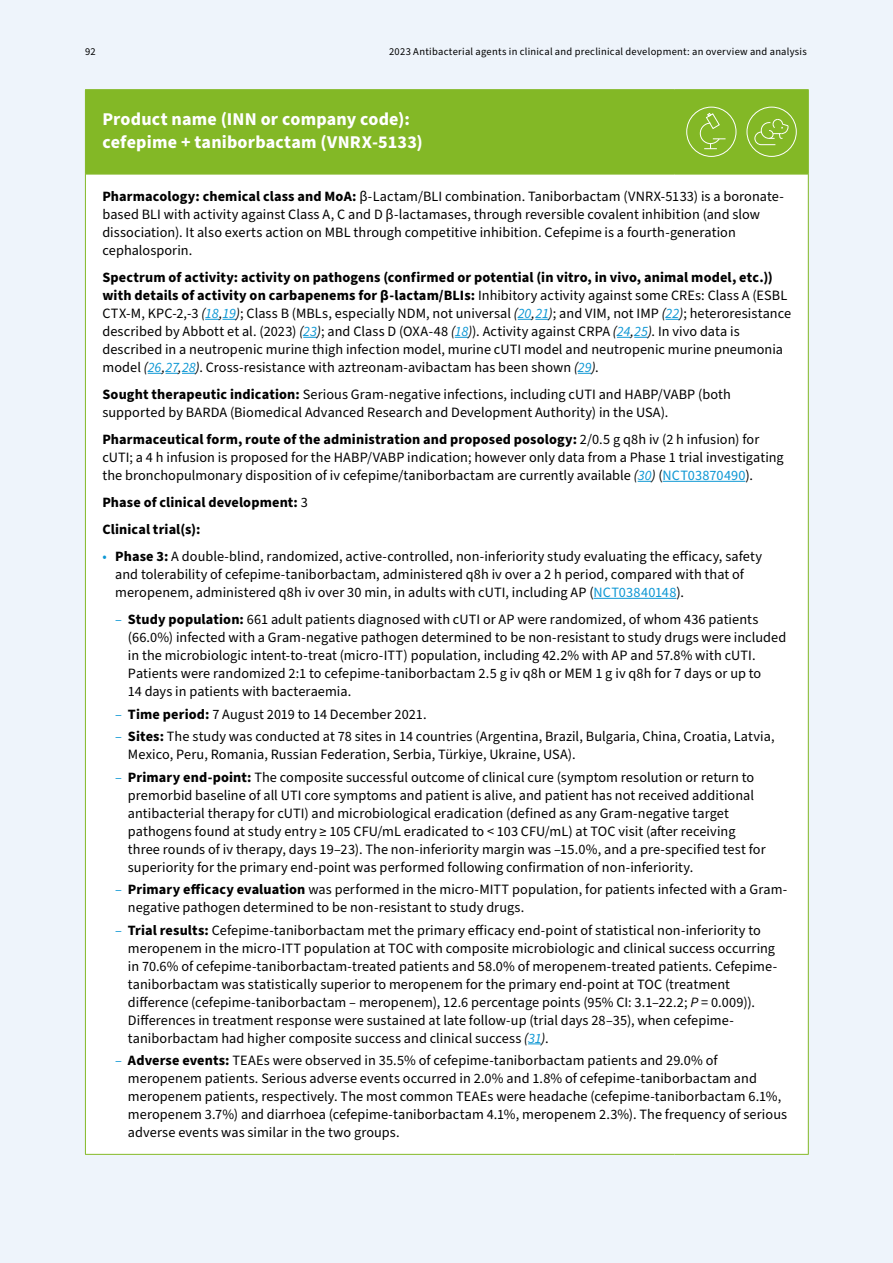
<style>
.page{position:relative;width:893px;height:1263px;background:#eef4fb}
.page>*{position:absolute;margin:0;border:0;box-sizing:border-box;transform-origin:0 0}
.t1{font:700 18px/22.5px "Source Sans Pro";letter-spacing:.01em;color:#fff}
.t2{font:14.25px/18px "Source Sans Pro";letter-spacing:.005em;color:#000}
.t3{font:700 14.25px/27px "Source Sans Pro";letter-spacing:.005em;color:#000}
.t4{font:10.5px "Source Sans Pro";letter-spacing:.025em;color:#000}
.s1{font-weight:700}
.s2{font-style:italic}
.s3{font-style:italic;color:#0d97d4}
.s4{color:#0d97d4}
.s5{font-weight:400}
</style>
<div class="page">
<div style="left:86px;top:90px;width:722px;height:83px;background:#83b826"></div>
<div style="left:85px;top:174px;width:723px;height:980px;background:#fff"></div>
<hr style="left:674px;top:90px;width:1px;height:83px;background:#83b826">
<hr style="left:85px;top:89px;width:590px;height:1px;background:#83b826">
<hr style="left:85px;top:90px;width:1px;height:84px;background:#83b826">
<hr style="left:675px;top:89px;width:134px;height:1px;background:#83b826">
<hr style="left:808px;top:90px;width:1px;height:84px;background:#83b826">
<hr style="left:86px;top:173px;width:589px;height:2px;background:#83b826">
<hr style="left:675px;top:173px;width:133px;height:2px;background:#83b826">
<hr style="left:85px;top:174px;width:1px;height:980px;background:#83b826">
<hr style="left:808px;top:174px;width:1px;height:980px;background:#83b826">
<hr style="left:85px;top:1154px;width:590px;height:1px;background:#83b826">
<hr style="left:675px;top:1154px;width:134px;height:1px;background:#83b826">
<div style="left:747px;top:107px;width:50px;height:50px;border:1px solid #fff;border-radius:50%"></div>
<svg style="left:754px;top:119px;width:35px;height:27px"></svg>
<div style="left:686px;top:107px;width:50px;height:50px;border:1px solid #fff;border-radius:50%"></div>
<svg style="left:699px;top:112px;width:26px;height:37px"></svg>
<svg style="left:205px;top:319px;width:31px;height:1px"></svg>
<svg style="left:518px;top:319px;width:31px;height:1px"></svg>
<svg style="left:666px;top:319px;width:13px;height:1px"></svg>
<svg style="left:303px;top:337px;width:14px;height:1px"></svg>
<svg style="left:455px;top:337px;width:13px;height:1px"></svg>
<svg style="left:617px;top:337px;width:31px;height:1px"></svg>
<svg style="left:148px;top:373px;width:48px;height:1px"></svg>
<svg style="left:578px;top:373px;width:13px;height:1px"></svg>
<svg style="left:638px;top:481px;width:13px;height:1px"></svg>
<hr style="left:663px;top:481px;width:82px;height:1px;background:#0d97d4">
<hr style="left:594px;top:598px;width:82px;height:1px;background:#0d97d4">
<svg style="left:528px;top:1043px;width:13px;height:1px"></svg>
<p class="t4" style="left:85px;top:46px;width:12px">92</p>
<p class="t4" style="left:389px;top:48px;width:419px">2023 Antibacterial agents in clinical and preclinical development: an overview and analysis</p>
<p class="t1" style="left:102px;top:109px;width:322px">Product name (INN or company code): cefepime + taniborbactam (VNRX-5133)</p>
<p class="t2" style="left:102px;top:188px;width:683px"><span class="s1">Pharmacology: chemical class and MoA:</span> β-Lactam/BLI combination. Taniborbactam (VNRX-5133) is a boronate&shy;based BLI with activity against Class A, C and D β-lactamases, through reversible covalent inhibition (and slow dissociation). It also exerts action on MBL through competitive inhibition. Cefepime is a fourth-generation cephalosporin.</p>
<p class="t2" style="left:102px;top:269px;width:690px"><span class="s1">Spectrum of activity: activity on pathogens (confirmed or potential (in vitro, in vivo, animal model, etc.)) with details of activity on carbapenems for β-lactam/BLIs:</span> Inhibitory activity against some CREs: Class A (ESBL CTX-M, KPC-2,-3 <span class="s2">(</span><span class="s3">18</span><span class="s2">,</span><span class="s3">19</span><span class="s2">)</span>; Class B (MBLs, especially NDM, not universal <span class="s2">(</span><span class="s3">20</span><span class="s2">,</span><span class="s3">21</span><span class="s2">)</span>; and VIM, not IMP <span class="s2">(</span><span class="s3">22</span><span class="s2">)</span>; heteroresistance described by Abbott et al. (2023) <span class="s2">(</span><span class="s3">23</span><span class="s2">)</span>; and Class D (OXA-48 <span class="s2">(</span><span class="s3">18</span><span class="s2">)</span>). Activity against CRPA <span class="s2">(</span><span class="s3">24</span><span class="s2">,</span><span class="s3">25</span><span class="s2">)</span>. In vivo data is described in a neutropenic murine thigh infection model, murine cUTI model and neutropenic murine pneumonia model <span class="s2">(</span><span class="s3">26</span><span class="s2">,</span><span class="s3">27</span><span class="s2">,</span><span class="s3">28</span><span class="s2">)</span>. Cross-resistance with aztreonam-avibactam has been shown <span class="s2">(</span><span class="s3">29</span><span class="s2">)</span>.</p>
<p class="t2" style="left:102px;top:386px;width:630px"><span class="s1">Sought therapeutic indication:</span> Serious Gram-negative infections, including cUTI and HABP/VABP (both supported by BARDA (Biomedical Advanced Research and Development Authority) in the USA).</p>
<p class="t2" style="left:102px;top:431px;width:683px"><span class="s1">Pharmaceutical form, route of the administration and proposed posology:</span> 2/0.5 g q8h iv (2 h infusion) for cUTI; a 4 h infusion is proposed for the HABP/VABP indication; however only data from a Phase 1 trial investigating the bronchopulmonary disposition of iv cefepime/taniborbactam are currently available <span class="s2">(</span><span class="s3">30</span><span class="s2">)</span> (<span class="s4">NCT03870490</span>).</p>
<p class="t3" style="left:102px;top:490px;width:207px">Phase of clinical development: <span class="s5">3<br></span>Clinical trial(s):</p>
<p class="t2" style="left:115px;top:548px;width:648px;text-indent:-13px"><span class="s4">•</span> <span class="s1">Phase 3:</span> A double-blind, randomized, active-controlled, non-inferiority study evaluating the efficacy, safety and tolerability of cefepime-taniborbactam, administered q8h iv over a 2 h period, compared with that of meropenem, administered q8h iv over 30 min, in adults with cUTI, including AP (<span class="s4">NCT03840148</span>).</p>
<p class="t2" style="left:128px;top:611px;width:660px;text-indent:-13px"><span class="s4">–</span> <span class="s1">Study population:</span> 661 adult patients diagnosed with cUTI or AP were randomized, of whom 436 patients (66.0%) infected with a Gram-negative pathogen determined to be non-resistant to study drugs were included in the microbiologic intent-to-treat (micro-ITT) population, including 42.2% with AP and 57.8% with cUTI.<br>Patients were randomized 2:1 to cefepime-taniborbactam 2.5 g iv q8h or MEM 1 g iv q8h for 7 days or up to<br>14 days in patients with bacteraemia.</p>
<p class="t2" style="left:115px;top:705px;width:313px"><span class="s4">–</span> <span class="s1">Time period:</span> 7 August 2019 to 14 December 2021.</p>
<p class="t2" style="left:128px;top:728px;width:648px;text-indent:-13px"><span class="s4">–</span> <span class="s1">Sites:</span> The study was conducted at 78 sites in 14 countries (Argentina, Brazil, Bulgaria, China, Croatia, Latvia,<br>Mexico, Peru, Romania, Russian Federation, Serbia, Türkiye, Ukraine, USA).</p>
<p class="t2" style="left:128px;top:768px;width:639px;text-indent:-13px"><span class="s4">–</span> <span class="s1">Primary end-point:</span> The composite successful outcome of clinical cure (symptom resolution or return to premorbid baseline of all UTI core symptoms and patient is alive, and patient has not received additional antibacterial therapy for cUTI) and microbiological eradication (defined as any Gram-negative target pathogens found at study entry ≥ 105 CFU/mL eradicated to &lt; 103 CFU/mL) at TOC visit (after receiving three rounds of iv therapy, days 19–23). The non-inferiority margin was –15.0%, and a pre-specified test for superiority for the primary end-point was performed following confirmation of non-inferiority.</p>
<p class="t2" style="left:128px;top:881px;width:661px;text-indent:-13px"><span class="s4">–</span> <span class="s1">Primary efficacy evaluation</span> was performed in the micro-MITT population, for patients infected with a Gram&shy;negative pathogen determined to be non-resistant to study drugs.</p>
<p class="t2" style="left:128px;top:921px;width:651px;text-indent:-13px"><span class="s4">–</span> <span class="s1">Trial results:</span> Cefepime-taniborbactam met the primary efficacy end-point of statistical non-inferiority to meropenem in the micro-ITT population at TOC with composite microbiologic and clinical success occurring in 70.6% of cefepime-taniborbactam-treated patients and 58.0% of meropenem-treated patients. Cefepime&shy;taniborbactam was statistically superior to meropenem for the primary end-point at TOC (treatment difference (cefepime-taniborbactam – meropenem), 12.6 percentage points (95% CI: 3.1–22.2; <span class="s2">P</span> = 0.009)).<br>Differences in treatment response were sustained at late follow-up (trial days 28–35), when cefepime&shy;taniborbactam had higher composite success and clinical success <span class="s2">(</span><span class="s3">31</span><span class="s2">)</span>.</p>
<p class="t2" style="left:128px;top:1052px;width:661px;text-indent:-13px"><span class="s4">–</span> <span class="s1">Adverse events:</span> TEAEs were observed in 35.5% of cefepime-taniborbactam patients and 29.0% of meropenem patients. Serious adverse events occurred in 2.0% and 1.8% of cefepime-taniborbactam and meropenem patients, respectively. The most common TEAEs were headache (cefepime-taniborbactam 6.1%, meropenem 3.7%) and diarrhoea (cefepime-taniborbactam 4.1%, meropenem 2.3%). The frequency of serious adverse events was similar in the two groups.</p>
</div>
